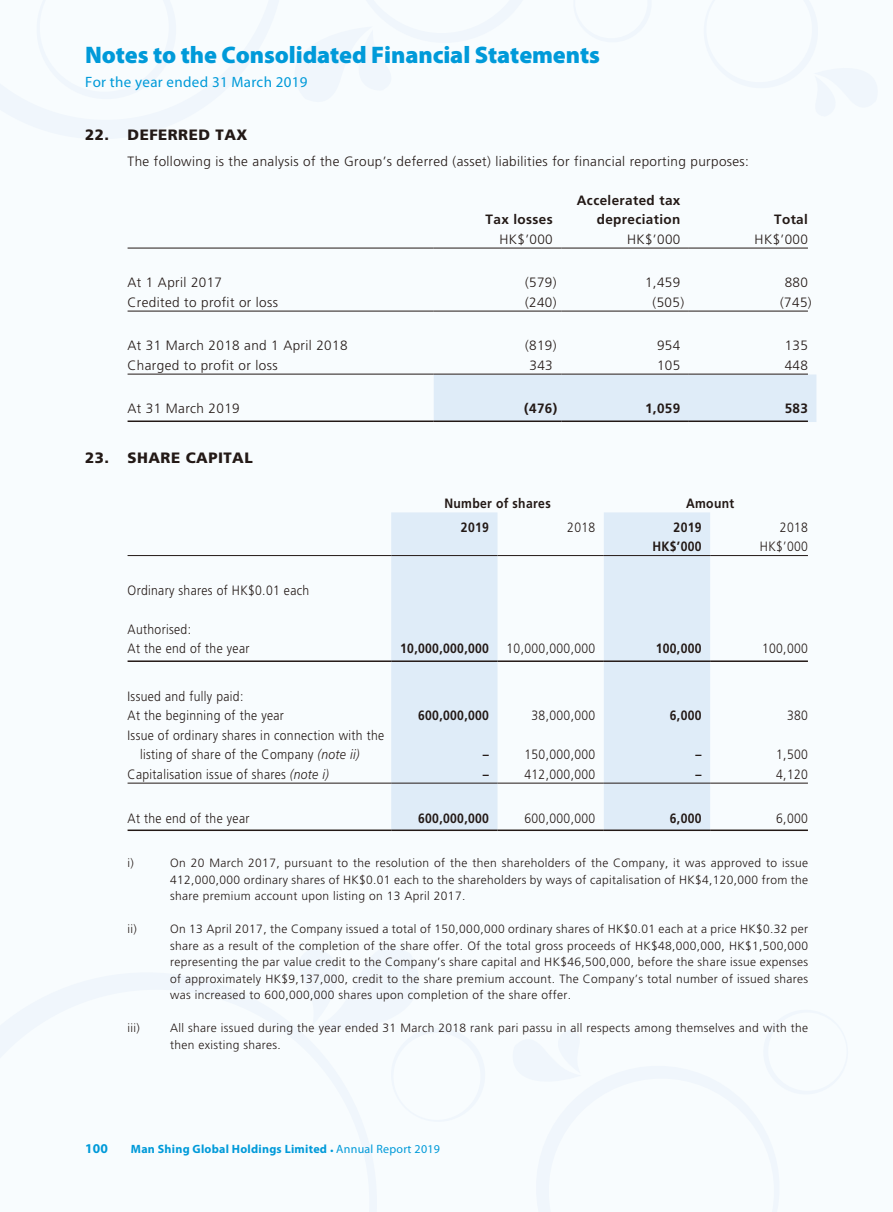
<style>
.page{position:relative;width:893px;height:1212px;background:#f8fcfe}
.page>*{position:absolute;margin:0;border:0;box-sizing:border-box;transform-origin:0 0}
.t1{font:900 24px "Myriad Pro";letter-spacing:-.005em;color:#009ad9}
._01_Head1{font:900 15px "Frutiger LT Std";letter-spacing:.03em;color:#231916}
.t2{font:15px "Myriad Pro";letter-spacing:.02em;color:#009ad9}
._50_Table{font:300 13.5px "Frutiger LT Std";letter-spacing:.03em;color:#231916;scale:.9 1}
._50_Table-2{font:300 13.5px "Frutiger LT Std";letter-spacing:.03em;color:#231916}
._00_Body{font:300 13.5px "Frutiger LT Std";letter-spacing:.03em;color:#231916}
._50_Table-3{font:700 13.5px "Frutiger LT Std";letter-spacing:.03em;color:#231916;scale:.9 1}
._50_Table-4{font:700 13.5px "Frutiger LT Std";letter-spacing:.03em;color:#231916}
.t3{font:700 13.5px "Myriad Pro";color:#009ad9}
._10_Notes{font:300 12px/16.5px "Frutiger LT Std";letter-spacing:.03em;color:#231916;text-align:justify}
.t4{font:700 12px "Myriad Pro";letter-spacing:.02em;color:#009ad9}
.s1{font-style:italic}
.s2{font-weight:900}
.s3{font-weight:400}
</style>
<div class="page">
<div style="left:434px;top:374px;width:382px;height:48px;background:#dfecf8"></div>
<hr style="left:128px;top:248px;width:306px;height:1px;background:#231916">
<hr style="left:434px;top:248px;width:127px;height:1px;background:#231916">
<hr style="left:561px;top:248px;width:128px;height:1px;background:#231916">
<hr style="left:689px;top:248px;width:119px;height:1px;background:#231916">
<hr style="left:128px;top:311px;width:306px;height:1px;background:#231916">
<hr style="left:434px;top:311px;width:127px;height:1px;background:#231916">
<hr style="left:561px;top:311px;width:128px;height:1px;background:#231916">
<hr style="left:689px;top:311px;width:119px;height:1px;background:#231916">
<hr style="left:128px;top:374px;width:306px;height:1px;background:#231916">
<hr style="left:434px;top:374px;width:127px;height:1px;background:#231916">
<hr style="left:561px;top:374px;width:128px;height:1px;background:#231916">
<hr style="left:689px;top:374px;width:119px;height:1px;background:#231916">
<hr style="left:128px;top:420px;width:306px;height:2px;background:#231916">
<hr style="left:434px;top:420px;width:127px;height:2px;background:#231916">
<hr style="left:561px;top:420px;width:128px;height:2px;background:#231916">
<hr style="left:689px;top:420px;width:119px;height:2px;background:#231916">
<svg style="left:391px;top:512px;width:319px;height:317px;fill:#dfecf8"></svg>
<hr style="left:128px;top:555px;width:263px;height:1px;background:#231916">
<hr style="left:391px;top:555px;width:106px;height:1px;background:#231916">
<hr style="left:497px;top:555px;width:107px;height:1px;background:#231916">
<hr style="left:604px;top:555px;width:106px;height:1px;background:#231916">
<hr style="left:710px;top:555px;width:98px;height:1px;background:#231916">
<hr style="left:128px;top:660px;width:263px;height:2px;background:#231916">
<hr style="left:391px;top:660px;width:106px;height:2px;background:#231916">
<hr style="left:497px;top:660px;width:107px;height:2px;background:#231916">
<hr style="left:604px;top:660px;width:106px;height:2px;background:#231916">
<hr style="left:710px;top:660px;width:98px;height:2px;background:#231916">
<hr style="left:128px;top:783px;width:263px;height:1px;background:#231916">
<hr style="left:391px;top:783px;width:106px;height:1px;background:#231916">
<hr style="left:497px;top:783px;width:107px;height:1px;background:#231916">
<hr style="left:604px;top:783px;width:106px;height:1px;background:#231916">
<hr style="left:710px;top:783px;width:98px;height:1px;background:#231916">
<hr style="left:128px;top:829px;width:263px;height:2px;background:#231916">
<hr style="left:391px;top:829px;width:106px;height:2px;background:#231916">
<hr style="left:497px;top:829px;width:107px;height:2px;background:#231916">
<hr style="left:604px;top:829px;width:106px;height:2px;background:#231916">
<hr style="left:710px;top:829px;width:98px;height:2px;background:#231916">
<h1 class="t1" style="left:85px;top:38px;width:516px">Notes to the Consolidated Financial Statements</h1>
<p class="t2" style="left:85px;top:72px;width:224px">For the year ended 31 March 2019</p>
<p class="_01_Head1" style="left:85px;top:126px;width:164px">22. DEFERRED TAX</p>
<p class="_00_Body" style="left:128px;top:154px;width:623px">The following is the analysis of the Group’s deferred (asset) liabilities for financial reporting purposes:</p>
<p class="_50_Table-4" style="left:486px;top:212px;width:69px">Tax losses</p>
<p class="_50_Table-4" style="left:577px;top:192px;width:105px">Accelerated tax</p>
<p class="_50_Table-4" style="left:597px;top:212px;width:85px">depreciation</p>
<p class="_50_Table-4" style="left:774px;top:212px;width:35px">Total</p>
<p class="_50_Table-2" style="left:499px;top:232px;width:55px">HK$’000</p>
<p class="_50_Table-2" style="left:627px;top:232px;width:55px">HK$’000</p>
<p class="_50_Table-2" style="left:755px;top:232px;width:55px">HK$’000</p>
<p class="_50_Table-2" style="left:128px;top:275px;width:96px">At 1 April 2017</p>
<p class="_50_Table-2" style="left:525px;top:275px;width:33px">(579)</p>
<p class="_50_Table-2" style="left:645px;top:275px;width:37px">1,459</p>
<p class="_50_Table-2" style="left:785px;top:275px;width:25px">880</p>
<p class="_50_Table-2" style="left:128px;top:295px;width:152px">Credited to profit or loss</p>
<p class="_50_Table-2" style="left:525px;top:295px;width:33px">(240)</p>
<p class="_50_Table-2" style="left:653px;top:295px;width:33px">(505)</p>
<p class="_50_Table-2" style="left:780px;top:295px;width:33px">(745)</p>
<p class="_50_Table-2" style="left:128px;top:338px;width:221px">At 31 March 2018 and 1 April 2018</p>
<p class="_50_Table-2" style="left:525px;top:338px;width:33px">(819)</p>
<p class="_50_Table-2" style="left:657px;top:338px;width:25px">954</p>
<p class="_50_Table-2" style="left:785px;top:338px;width:25px">135</p>
<p class="_50_Table-2" style="left:128px;top:358px;width:152px">Charged to profit or loss</p>
<p class="_50_Table-2" style="left:529px;top:358px;width:25px">343</p>
<p class="_50_Table-2" style="left:657px;top:358px;width:25px">105</p>
<p class="_50_Table-2" style="left:785px;top:358px;width:25px">448</p>
<p class="_50_Table-2" style="left:128px;top:401px;width:114px">At 31 March 2019</p>
<p class="_50_Table-4" style="left:524px;top:401px;width:35px">(476)</p>
<p class="_50_Table-4" style="left:645px;top:401px;width:37px">1,059</p>
<p class="_50_Table-4" style="left:785px;top:401px;width:25px">583</p>
<p class="_01_Head1" style="left:85px;top:448px;width:169px">23. SHARE CAPITAL</p>
<p class="_50_Table-3" style="left:444px;top:495px;width:120px">Number of shares</p>
<p class="_50_Table-3" style="left:686px;top:495px;width:55px">Amount</p>
<p class="_50_Table-3" style="left:461px;top:519px;width:33px">2019</p>
<p class="_50_Table" style="left:567px;top:520px;width:33px">2018</p>
<p class="_50_Table-3" style="left:674px;top:519px;width:33px">2019</p>
<p class="_50_Table" style="left:780px;top:520px;width:33px">2018</p>
<p class="_50_Table-3" style="left:652px;top:539px;width:56px">HK$’000</p>
<p class="_50_Table" style="left:760px;top:539px;width:55px">HK$’000</p>
<p class="_50_Table" style="left:128px;top:583px;width:203px">Ordinary shares of HK$0.01 each</p>
<p class="_50_Table" style="left:128px;top:622px;width:72px">Authorised:</p>
<p class="_50_Table" style="left:128px;top:641px;width:137px">At the end of the year</p>
<p class="_50_Table-3" style="left:400px;top:641px;width:100px">10,000,000,000</p>
<p class="_50_Table" style="left:506px;top:641px;width:100px">10,000,000,000</p>
<p class="_50_Table-3" style="left:656px;top:641px;width:53px">100,000</p>
<p class="_50_Table" style="left:762px;top:641px;width:53px">100,000</p>
<p class="_50_Table" style="left:128px;top:689px;width:130px">Issued and fully paid:</p>
<p class="_50_Table" style="left:128px;top:708px;width:175px">At the beginning of the year</p>
<p class="_50_Table-3" style="left:418px;top:708px;width:80px">600,000,000</p>
<p class="_50_Table" style="left:531px;top:708px;width:72px">38,000,000</p>
<p class="_50_Table-3" style="left:670px;top:708px;width:37px">6,000</p>
<p class="_50_Table" style="left:787px;top:708px;width:25px">380</p>
<p class="_50_Table" style="left:128px;top:728px;width:287px">Issue of ordinary shares in connection with the</p>
<p class="_50_Table" style="left:140px;top:747px;width:245px">listing of share of the Company <span class="s1">(note ii)</span></p>
<p class="_50_Table-3" style="left:483px;top:747px;width:8px">–</p>
<p class="_50_Table" style="left:524px;top:747px;width:80px">150,000,000</p>
<p class="_50_Table-3" style="left:695px;top:747px;width:8px">–</p>
<p class="_50_Table" style="left:776px;top:747px;width:37px">1,500</p>
<p class="_50_Table" style="left:128px;top:767px;width:225px">Capitalisation issue of shares <span class="s1">(note i)</span></p>
<p class="_50_Table-3" style="left:483px;top:766px;width:8px">–</p>
<p class="_50_Table" style="left:524px;top:767px;width:80px">412,000,000</p>
<p class="_50_Table-3" style="left:695px;top:766px;width:8px">–</p>
<p class="_50_Table" style="left:776px;top:767px;width:37px">4,120</p>
<p class="_50_Table" style="left:128px;top:810px;width:137px">At the end of the year</p>
<p class="_50_Table-3" style="left:418px;top:810px;width:80px">600,000,000</p>
<p class="_50_Table" style="left:524px;top:810px;width:80px">600,000,000</p>
<p class="_50_Table-3" style="left:670px;top:810px;width:37px">6,000</p>
<p class="_50_Table" style="left:776px;top:810px;width:37px">6,000</p>
<p class="_10_Notes" style="left:128px;top:855px;width:8px">i)</p>
<p class="_10_Notes" style="left:170px;top:855px;width:640px">On 20 March 2017, pursuant to the resolution of the then shareholders of the Company, it was approved to issue 412,000,000 ordinary shares of HK$0.01 each to the shareholders by ways of capitalisation of HK$4,120,000 from the share premium account upon listing on 13 April 2017.</p>
<p class="_10_Notes" style="left:128px;top:921px;width:11px">ii)</p>
<p class="_10_Notes" style="left:170px;top:921px;width:640px">On 13 April 2017, the Company issued a total of 150,000,000 ordinary shares of HK$0.01 each at a price HK$0.32 per share as a result of the completion of the share offer. Of the total gross proceeds of HK$48,000,000, HK$1,500,000 representing the par value credit to the Company’s share capital and HK$46,500,000, before the share issue expenses of approximately HK$9,137,000, credit to the share premium account. The Company’s total number of issued shares was increased to 600,000,000 shares upon completion of the share offer.</p>
<p class="_10_Notes" style="left:128px;top:1020px;width:14px">iii)</p>
<p class="_10_Notes" style="left:170px;top:1020px;width:640px">All share issued during the year ended 31 March 2018 rank pari passu in all respects among themselves and with the then existing shares.</p>
<p class="t3" style="left:85px;top:1140px;width:25px">100</p>
<p class="t4" style="left:131px;top:1141px;width:310px">Man Shing Global Holdings Limited <span class="s2">.</span> <span class="s3">Annual Report 2019</span></p>
</div>
